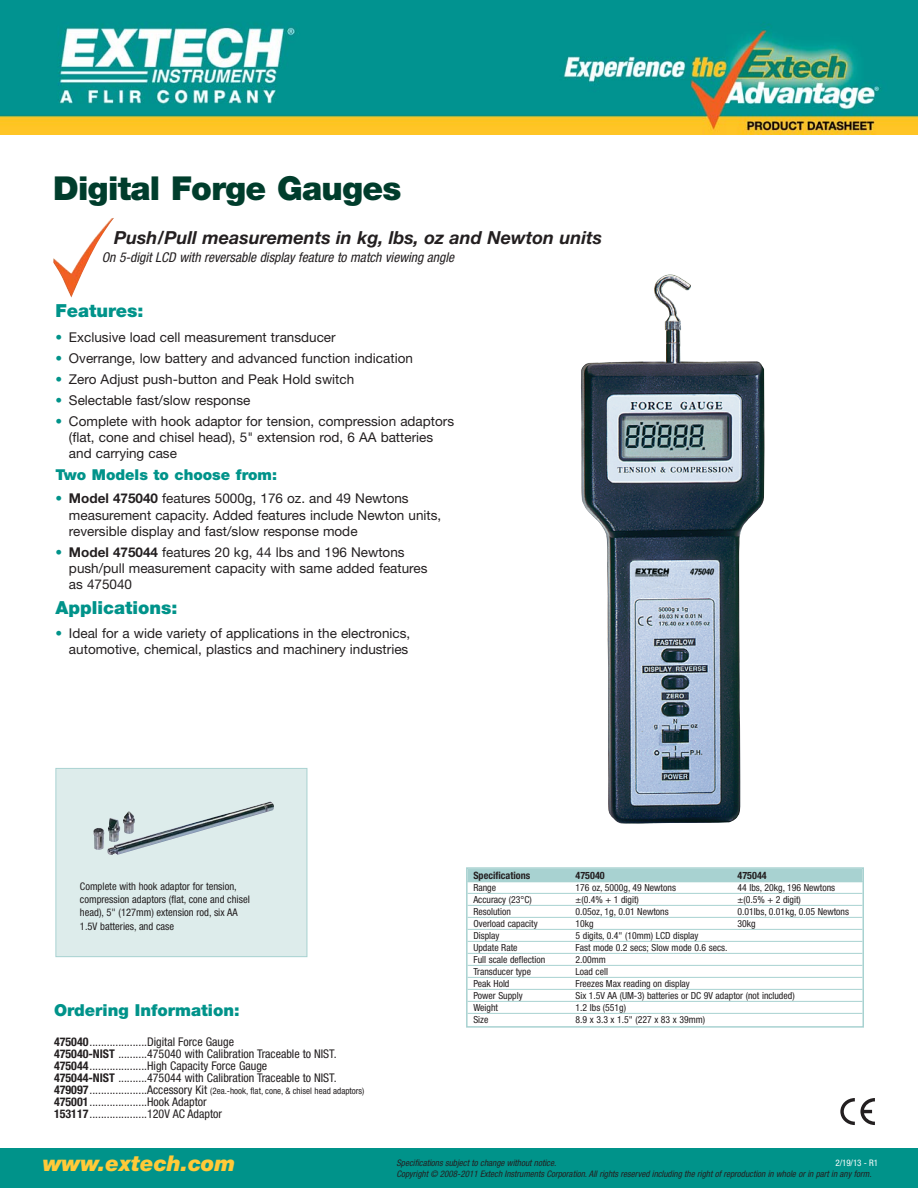
<style>
.page{position:relative;width:918px;height:1188px;background:#fff}
.page>*{position:absolute;margin:0;border:0;box-sizing:border-box;transform-origin:0 0}
.t1{font:900 33px "Helvetica Neue LT";letter-spacing:-.02em;color:#003d2c}
.t2{font:italic 900 21.75px "Helvetica Neue LT";color:#ffca38}
.t3{font:italic 700 18px "Helvetica Neue LT";color:#231f20}
.t4{font:900 18px "Helvetica Neue LT";color:#00938a}
.t5{font:900 16.5px "Helvetica Neue LT";color:#00938a}
.t6{font:900 15px "Helvetica Neue LT";color:#00938a}
.t7{font:13.5px/16.2px "Helvetica Neue LT";color:#231f20}
.t8{font:italic condensed 13.5px "Helvetica Neue LT";color:#231f20}
.t9{font:condensed 12px/12px "Helvetica Neue LT";color:#231f20}
.t10{font:condensed 10.5px/13.4px "Helvetica Neue LT";color:#231f20}
.t11{font:700 condensed 10.2px "Helvetica Neue LT";color:#231f20}
.t12{font:condensed 9.75px "Helvetica Neue LT";color:#231f20}
.t13{font:italic condensed 9px "Helvetica Neue LT";color:#231f20}
.t14{font:condensed 9px "Helvetica Neue LT";color:#231f20}
.t15{font:condensed 9px "Helvetica Neue LT";color:#fff}
.s1{color:#00938a}
.s2{font-weight:700}
.s3{font-weight:700;font-size:12px}
.s4{font-size:12px}
</style>
<div class="page">
<div style="left:56px;top:769px;width:251px;height:187px;background:#ddeceb"></div>
<div style="left:56px;top:768px;width:251px;height:189px;border:1px solid #a8d2d1"></div>
<div style="left:0;top:1148px;width:918px;height:40px;background:#00938a"></div>
<img style="left:53px;top:218px;width:61px;height:80px">
<svg style="left:840px;top:1098px;width:35px;height:27px"></svg>
<img style="left:93px;top:801px;width:181px;height:54px">
<img style="left:581px;top:274px;width:183px;height:550px">
<div style="left:466px;top:867px;width:398px;height:161px;border:2px solid #a8d2d1"></div>
<div style="left:468px;top:869px;width:394px;height:13px;background:#a8d2d1"></div>
<hr style="left:468px;top:893px;width:394px;height:1px;background:#a8d2d1">
<hr style="left:468px;top:905px;width:394px;height:1px;background:#a8d2d1">
<hr style="left:468px;top:917px;width:394px;height:1px;background:#a8d2d1">
<hr style="left:468px;top:929px;width:394px;height:1px;background:#a8d2d1">
<hr style="left:468px;top:941px;width:394px;height:1px;background:#a8d2d1">
<hr style="left:468px;top:953px;width:394px;height:1px;background:#a8d2d1">
<hr style="left:468px;top:965px;width:394px;height:1px;background:#a8d2d1">
<hr style="left:468px;top:977px;width:394px;height:1px;background:#a8d2d1">
<hr style="left:468px;top:989px;width:394px;height:1px;background:#a8d2d1">
<hr style="left:468px;top:1001px;width:394px;height:1px;background:#a8d2d1">
<hr style="left:468px;top:1013px;width:394px;height:1px;background:#a8d2d1">
<img style="left:0;top:0;width:918px;height:135px">
<h1 class="t1" style="left:53px;top:176px;width:350px">Digital Forge Gauges</h1>
<h3 class="t3" style="left:114px;top:231px;width:489px">Push/Pull measurements in kg, lbs, oz and Newton units</h3>
<p class="t8" style="left:102px;top:252px;width:354px">On 5-digit LCD with reversable display feature to match viewing angle</p>
<h3 class="t4" style="left:55px;top:304px;width:90px">Features:</h3>
<p class="t7" style="left:55px;top:330px;width:282px"><span class="s1">•</span> Exclusive load cell measurement transducer</p>
<p class="t7" style="left:55px;top:351px;width:359px"><span class="s1">•</span> Overrange, low battery and advanced function indication</p>
<p class="t7" style="left:55px;top:372px;width:300px"><span class="s1">•</span> Zero Adjust push-button and Peak Hold switch</p>
<p class="t7" style="left:55px;top:393px;width:196px"><span class="s1">•</span> Selectable fast/slow response</p>
<p class="t7" style="left:69px;top:414px;width:387px;text-indent:-14px"><span class="s1">•</span> Complete with hook adaptor for tension, compression adaptors (flat, cone and chisel head), 5" extension rod, 6 AA batteries and carrying case</p>
<p class="t6" style="left:55px;top:470px;width:223px">Two Models to choose from:</p>
<p class="t7" style="left:69px;top:492px;width:374px;text-indent:-14px"><span class="s1">•</span> <span class="s2">Model 475040</span> features 5000g, 176 oz. and 49 Newtons measurement capacity. Added features include Newton units, reversible display and fast/slow response mode</p>
<p class="t7" style="left:69px;top:545px;width:360px;text-indent:-14px"><span class="s1">•</span> <span class="s2">Model 475044</span> features 20 kg, 44 lbs and 196 Newtons push/pull measurement capacity with same added features as 475040</p>
<h3 class="t4" style="left:55px;top:601px;width:123px">Applications:</h3>
<p class="t7" style="left:55px;top:626px;width:356px;text-align:right"><span class="s1">•</span> Ideal for a wide variety of applications in the electronics, automotive, chemical, plastics and machinery industries</p>
<p class="t10" style="left:80px;top:880px;width:171px">Complete with hook adaptor for tension, compression adaptors (flat, cone and chisel head), 5" (127mm) extension rod, six AA 1.5V batteries, and case</p>
<p class="t5" style="left:54px;top:1004px;width:187px">Ordering Information:</p>
<p class="t9" style="left:54px;top:1037px;width:284px"><span class="s2">475040</span>....................Digital Force Gauge<br><span class="s2">475040-NIST</span> ..........475040 with Calibration Traceable to NIST.<br><span class="s2">475044</span>....................High Capacity Force Gauge<br><span class="s2">475044-NIST</span> ..........475044 with Calibration Traceable to NIST.</p>
<p class="t14" style="left:54px;top:1088px;width:312px"><span class="s3">479097</span><span class="s4">....................Accessory Kit</span> (2ea.-hook, flat, cone, &amp; chisel head adaptors)</p>
<p class="t9" style="left:54px;top:1097px;width:170px"><span class="s2">475001</span>....................Hook Adaptor<br><span class="s2">153117</span>....................120V AC Adaptor</p>
<p class="t11" style="left:473px;top:872px;width:58px">Specifications</p>
<p class="t11" style="left:576px;top:872px;width:31px">475040</p>
<p class="t11" style="left:738px;top:872px;width:31px">475044</p>
<p class="t12" style="left:473px;top:884px;width:24px">Range</p>
<p class="t12" style="left:576px;top:884px;width:102px">176 oz, 5000g, 49 Newtons</p>
<p class="t12" style="left:738px;top:884px;width:99px">44 lbs, 20kg, 196 Newtons</p>
<p class="t12" style="left:473px;top:896px;width:60px">Accuracy (23°C)</p>
<p class="t12" style="left:576px;top:896px;width:65px">±(0.4% + 1 digit)</p>
<p class="t12" style="left:738px;top:896px;width:65px">±(0.5% + 2 digit)</p>
<p class="t12" style="left:473px;top:908px;width:39px">Resolution</p>
<p class="t12" style="left:576px;top:908px;width:95px">0.05oz, 1g, 0.01 Newtons</p>
<p class="t12" style="left:738px;top:908px;width:113px">0.01lbs, 0.01kg, 0.05 Newtons</p>
<p class="t12" style="left:473px;top:920px;width:66px">Overload capacity</p>
<p class="t12" style="left:576px;top:920px;width:20px">10kg</p>
<p class="t12" style="left:738px;top:920px;width:20px">30kg</p>
<p class="t12" style="left:473px;top:932px;width:28px">Display</p>
<p class="t12" style="left:576px;top:932px;width:124px">5 digits, 0.4" (10mm) LCD display</p>
<p class="t12" style="left:473px;top:944px;width:46px">Update Rate</p>
<p class="t12" style="left:576px;top:944px;width:153px">Fast mode 0.2 secs; Slow mode 0.6 secs.</p>
<p class="t12" style="left:473px;top:956px;width:73px">Full scale deflection</p>
<p class="t12" style="left:576px;top:956px;width:32px">2.00mm</p>
<p class="t12" style="left:473px;top:968px;width:59px">Transducer type</p>
<p class="t12" style="left:576px;top:968px;width:34px">Load cell</p>
<p class="t12" style="left:473px;top:980px;width:38px">Peak Hold</p>
<p class="t12" style="left:576px;top:980px;width:116px">Freezes Max reading on display</p>
<p class="t12" style="left:473px;top:992px;width:51px">Power Supply</p>
<p class="t12" style="left:576px;top:992px;width:221px">Six 1.5V AA (UM-3) batteries or DC 9V adaptor (not included)</p>
<p class="t12" style="left:473px;top:1004px;width:26px">Weight</p>
<p class="t12" style="left:576px;top:1004px;width:52px">1.2 lbs (551g)</p>
<p class="t12" style="left:473px;top:1016px;width:16px">Size</p>
<p class="t12" style="left:576px;top:1016px;width:131px">8.9 x 3.3 x 1.5" (227 x 83 x 39mm)</p>
<h2 class="t2" style="left:43px;top:1156px;width:194px">www.extech.com</h2>
<p class="t13" style="left:396px;top:1160px;width:161px">Specifications subject to change without notice.</p>
<p class="t15" style="left:835px;top:1160px;width:44px">2/19/13 - R1</p>
<p class="t13" style="left:396px;top:1171px;width:477px">Copyright © 2008-2011 Extech Instruments Corporation. All rights reserved including the right of reproduction in whole or in part in any form.</p>
</div>
